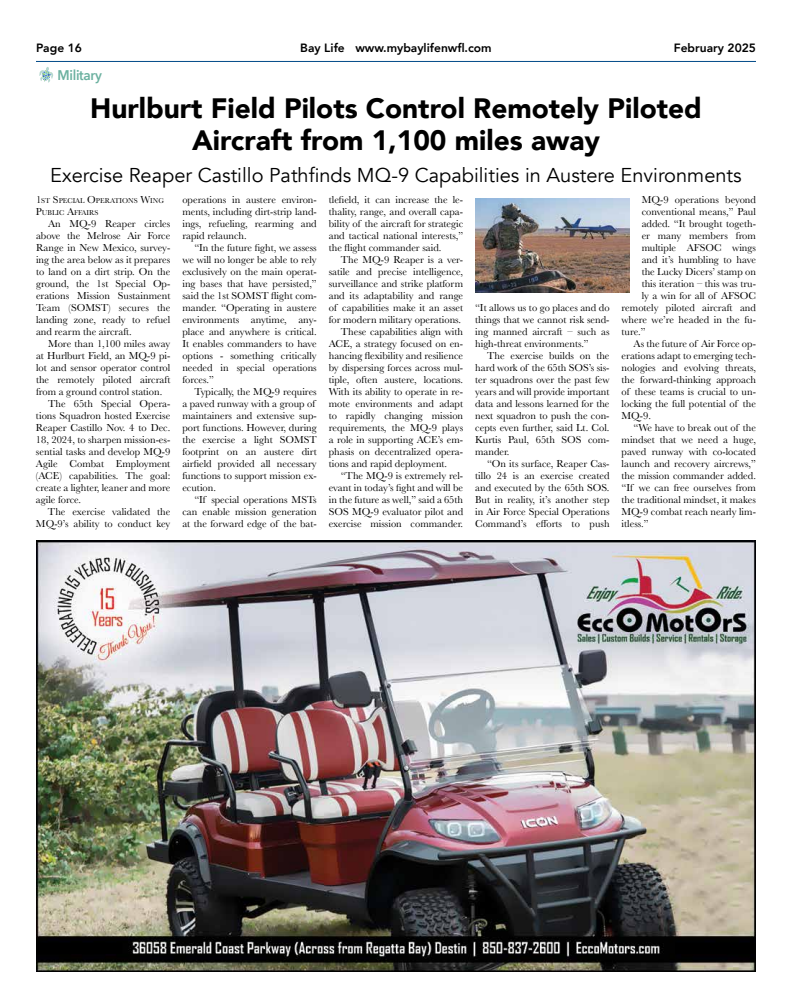
<style>
.page{position:relative;width:792px;height:1008px;background:#fff}
.page>*{position:absolute;margin:0;border:0;box-sizing:border-box;transform-origin:0 0}
.t1{font:900 28px/32px "Avenir";color:#000;text-align:center}
.t2{font:20px "Avenir";color:#000}
.t3{font:600 14px "Avenir Next";letter-spacing:-.02em;color:#6cb1a0;scale:.95 1}
.t4{font:800 12px "Avenir";color:#000}
.t5{font:10.5px/12px "Baskerville";color:#000;text-align:justify}
.t6{font:7.3px/12px "Baskerville";color:#000}
.s1{font-size:10.5px}
</style>
<div class="page">
<hr style="left:36px;top:61px;width:720px;height:1px;background:#004988">
<svg style="left:39px;top:67px;width:14px;height:16px"></svg>
<img style="left:36px;top:540px;width:720px;height:432px">
<img style="left:475px;top:198px;width:155px;height:95px">
<p class="t4" style="left:36px;top:39px;width:47px">Page 16</p>
<p class="t4" style="left:300px;top:39px;width:193px">Bay Life www.mybaylifenwfl.com</p>
<p class="t4" style="left:674px;top:39px;width:84px">February 2025</p>
<h3 class="t3" style="left:57px;top:63px;width:48px">Military</h3>
<h1 class="t1" style="left:90px;top:92px;width:613px">Hurlburt Field Pilots Control Remotely Piloted<br>Aircraft from 1,100 miles away</h1>
<h2 class="t2" style="left:50px;top:163px;width:693px">Exercise Reaper Castillo Pathfinds MQ-9 Capabilities in Austere Environments</h2>
<p class="t6" style="left:36px;top:195px;width:129px"><span class="s1">1</span>ST <span class="s1">S</span>PECIAL <span class="s1">O</span>PERATIONS <span class="s1">W</span>ING<br><span class="s1">P</span>UBLIC <span class="s1">A</span>FFAIRS</p>
<p class="t5" style="left:36px;top:218px;width:136px;text-indent:12px">An MQ-9 Reaper circles above the Melrose Air Force Range in New Mexico, survey&shy;ing the area below as it prepares to land on a dirt strip. On the ground, the 1st Special Op&shy;erations Mission Sustainment Team (SOMST) secures the landing zone, ready to refuel and rearm the aircraft.</p>
<p class="t5" style="left:48px;top:338px;width:124px">More than 1,100 miles away</p>
<p class="t5" style="left:36px;top:350px;width:136px">at Hurlburt Field, an MQ-9 pi-</p>
<p class="t5" style="left:36px;top:362px;width:136px">lot and sensor operator control</p>
<p class="t5" style="left:36px;top:374px;width:136px">the remotely piloted aircraft</p>
<p class="t5" style="left:36px;top:386px;width:128px">from a ground control station.</p>
<p class="t5" style="left:48px;top:398px;width:124px">The 65th Special Opera-</p>
<p class="t5" style="left:36px;top:410px;width:136px">tions Squadron hosted Exercise</p>
<p class="t5" style="left:36px;top:422px;width:136px">Reaper Castillo Nov. 4 to Dec.</p>
<p class="t5" style="left:36px;top:434px;width:136px">18, 2024, to sharpen mission-es-</p>
<p class="t5" style="left:36px;top:446px;width:136px">sential tasks and develop MQ-9</p>
<p class="t5" style="left:36px;top:458px;width:136px">Agile Combat Employment</p>
<p class="t5" style="left:36px;top:470px;width:136px">(ACE) capabilities. The goal:</p>
<p class="t5" style="left:36px;top:482px;width:136px">create a lighter, leaner and more</p>
<p class="t5" style="left:36px;top:494px;width:47px">agile force.</p>
<p class="t5" style="left:48px;top:506px;width:124px">The exercise validated the</p>
<p class="t5" style="left:36px;top:518px;width:136px">MQ-9’s ability to conduct key</p>
<p class="t5" style="left:329px;top:194px;width:136px">tlefield, it can increase the le&shy;thality, range, and overall capa&shy;bility of the aircraft for strategic and tactical national interests,” the flight commander said.</p>
<p class="t5" style="left:341px;top:254px;width:124px">The MQ-9 Reaper is a ver-</p>
<p class="t5" style="left:329px;top:266px;width:136px">satile and precise intelligence,</p>
<p class="t5" style="left:329px;top:278px;width:136px">surveillance and strike platform</p>
<p class="t5" style="left:329px;top:290px;width:136px">and its adaptability and range</p>
<p class="t5" style="left:329px;top:302px;width:136px">of capabilities make it an asset</p>
<p class="t5" style="left:329px;top:314px;width:134px">for modern military operations.</p>
<p class="t5" style="left:341px;top:326px;width:124px">These capabilities align with</p>
<p class="t5" style="left:329px;top:338px;width:136px">ACE, a strategy focused on en-</p>
<p class="t5" style="left:329px;top:350px;width:136px">hancing flexibility and resilience</p>
<p class="t5" style="left:329px;top:362px;width:136px">by dispersing forces across mul-</p>
<p class="t5" style="left:329px;top:374px;width:136px">tiple, often austere, locations.</p>
<p class="t5" style="left:329px;top:386px;width:136px">With its ability to operate in re-</p>
<p class="t5" style="left:329px;top:398px;width:136px">mote environments and adapt</p>
<p class="t5" style="left:329px;top:410px;width:136px">to rapidly changing mission</p>
<p class="t5" style="left:329px;top:422px;width:136px">requirements, the MQ-9 plays</p>
<p class="t5" style="left:329px;top:434px;width:136px">a role in supporting ACE’s em-</p>
<p class="t5" style="left:329px;top:446px;width:136px">phasis on decentralized opera-</p>
<p class="t5" style="left:329px;top:458px;width:120px">tions and rapid deployment.</p>
<p class="t5" style="left:341px;top:470px;width:124px">“The MQ-9 is extremely rel-</p>
<p class="t5" style="left:329px;top:482px;width:136px">evant in today’s fight and will be</p>
<p class="t5" style="left:329px;top:494px;width:136px">in the future as well,” said a 65th</p>
<p class="t5" style="left:329px;top:506px;width:136px">SOS MQ-9 evaluator pilot and</p>
<p class="t5" style="left:329px;top:518px;width:136px">exercise mission commander.</p>
<p class="t5" style="left:182px;top:194px;width:136px">operations in austere environ&shy;ments, including dirt-strip land&shy;ings, refueling, rearming and rapid relaunch.</p>
<p class="t5" style="left:182px;top:242px;width:136px;text-indent:12px">“In the future fight, we assess we will no longer be able to rely exclusively on the main operat&shy;ing bases that have persisted,” said the 1st SOMST flight com&shy;mander. “Operating in austere environments anytime, any&shy;place and anywhere is critical.<br>It enables commanders to have options - something critically needed in special operations forces.”</p>
<p class="t5" style="left:182px;top:386px;width:136px;text-align:left;text-indent:12px">Typically, the MQ-9 requires a paved runway with a group of maintainers and extensive sup&shy;port functions. However, during the exercise a light SOMST footprint on an austere dirt airfield provided all necessary functions to support mission ex&shy;ecution.</p>
<p class="t5" style="left:182px;top:494px;width:136px;text-indent:12px">“If special operations MSTs can enable mission generation at the forward edge of the bat-</p>
<p class="t5" style="left:642px;top:194px;width:116px">MQ-9 operations beyond</p>
<p class="t5" style="left:642px;top:206px;width:116px">conventional means,” Paul</p>
<p class="t5" style="left:642px;top:218px;width:116px">added. “It brought togeth-</p>
<p class="t5" style="left:642px;top:230px;width:116px">er many members from</p>
<p class="t5" style="left:642px;top:242px;width:116px">multiple AFSOC wings</p>
<p class="t5" style="left:642px;top:254px;width:116px">and it’s humbling to have</p>
<p class="t5" style="left:642px;top:266px;width:116px">the Lucky Dicers’ stamp on</p>
<p class="t5" style="left:642px;top:278px;width:116px">this iteration – this was tru-</p>
<p class="t5" style="left:642px;top:290px;width:116px">ly a win for all of AFSOC</p>
<p class="t5" style="left:622px;top:302px;width:136px">remotely piloted aircraft and</p>
<p class="t5" style="left:622px;top:314px;width:136px">where we’re headed in the fu-</p>
<p class="t5" style="left:622px;top:326px;width:25px">ture.”</p>
<p class="t5" style="left:634px;top:338px;width:124px">As the future of Air Force op-</p>
<p class="t5" style="left:622px;top:350px;width:136px">erations adapt to emerging tech-</p>
<p class="t5" style="left:622px;top:362px;width:136px">nologies and evolving threats,</p>
<p class="t5" style="left:622px;top:374px;width:136px">the forward-thinking approach</p>
<p class="t5" style="left:622px;top:386px;width:136px">of these teams is crucial to un-</p>
<p class="t5" style="left:622px;top:398px;width:136px">locking the full potential of the</p>
<p class="t5" style="left:622px;top:410px;width:31px">MQ-9.</p>
<p class="t5" style="left:634px;top:422px;width:124px">“We have to break out of the</p>
<p class="t5" style="left:622px;top:434px;width:136px">mindset that we need a huge,</p>
<p class="t5" style="left:622px;top:446px;width:136px">paved runway with co-located</p>
<p class="t5" style="left:622px;top:458px;width:136px">launch and recovery aircrews,”</p>
<p class="t5" style="left:622px;top:470px;width:136px">the mission commander added.</p>
<p class="t5" style="left:622px;top:482px;width:136px">“If we can free ourselves from</p>
<p class="t5" style="left:622px;top:494px;width:136px">the traditional mindset, it makes</p>
<p class="t5" style="left:622px;top:506px;width:136px">MQ-9 combat reach nearly lim-</p>
<p class="t5" style="left:622px;top:518px;width:29px">itless.”</p>
<p class="t5" style="left:475px;top:302px;width:136px">“It allows us to go places and do things that we cannot risk send&shy;ing manned aircraft – such as high-threat environments.”</p>
<p class="t5" style="left:475px;top:350px;width:136px;text-indent:12px">The exercise builds on the hard work of the 65th SOS’s sis&shy;ter squadrons over the past few years and will provide important data and lessons learned for the next squadron to push the con&shy;cepts even further, said Lt. Col.<br>Kurtis Paul, 65th SOS com&shy;mander.</p>
<p class="t5" style="left:475px;top:458px;width:136px;text-indent:12px">“On its surface, Reaper Cas&shy;tillo 24 is an exercise created and executed by the 65th SOS.<br>But in reality, it’s another step in Air Force Special Operations Command’s efforts to push</p>
</div>
